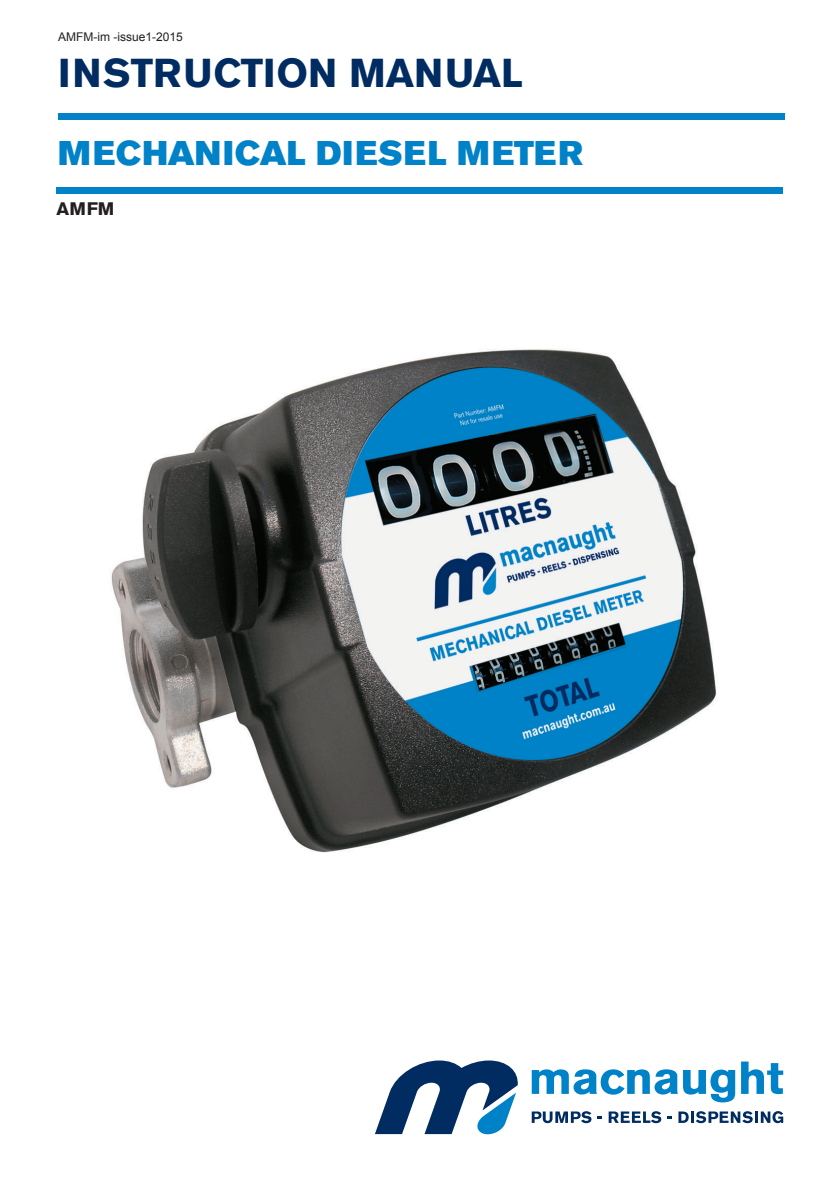
<style>
.page{position:relative;width:840px;height:1191px;background:#fff}
.page>*{position:absolute;margin:0;border:0;box-sizing:border-box;transform-origin:0 0}
.t1{font:700 40px "Akzidenz Grotesk Pro";color:#002c62}
.t2{font:34px "Akzidenz Grotesk Pro Super";letter-spacing:.03em;color:#0082c8}
.Product_Descriptions{font:700 18px "Akzidenz Grotesk Pro";color:#231f20}
.t3{font:12px "Arial";color:#231f20}
</style>
<div class="page">
<svg style="left:531px;top:1069px;width:203px;height:33px"></svg>
<svg style="left:741px;top:1061px;width:41px;height:33px"></svg>
<svg style="left:375px;top:1060px;width:143px;height:74px"></svg>
<svg style="left:531px;top:1111px;width:60px;height:12px"></svg>
<svg style="left:597px;top:1116px;width:5px;height:3px"></svg>
<svg style="left:608px;top:1111px;width:63px;height:12px"></svg>
<svg style="left:678px;top:1111px;width:104px;height:12px"></svg>
<div style="left:58px;top:113px;width:726px;height:7px;background:#0082c8"></div>
<div style="left:57px;top:187px;width:725px;height:7px;background:#0082c8"></div>
<img style="left:111px;top:349px;width:605px;height:504px">
<p class="t3" style="left:58px;top:29px;width:126px">AMFM-im -issue1-2015</p>
<p class="t1" style="left:58px;top:47px;width:466px">INSTRUCTION MANUAL</p>
<p class="t2" style="left:58px;top:131px;width:525px">MECHANICAL DIESEL METER</p>
<p class="Product_Descriptions" style="left:57px;top:197px;width:59px">AMFM</p>
</div>
